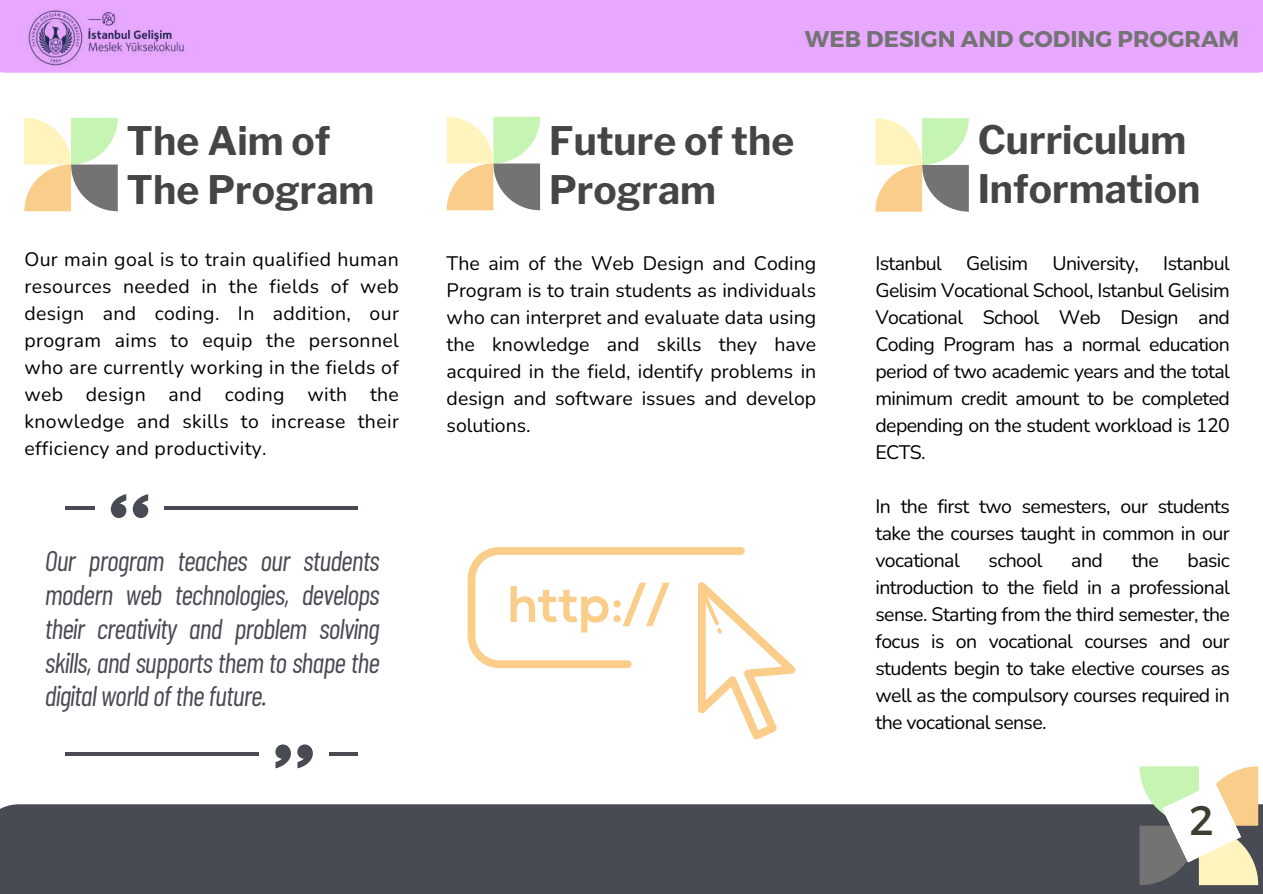
<style>
.page{position:relative;width:1263px;height:894px;background:#fff}
.page>*{position:absolute;margin:0;border:0;box-sizing:border-box;transform-origin:0 0}
.t1{font:41.25px "Montserrat";color:#3e3d2f}
.t2{font:700 39px/49.5px "Libre Franklin";color:#454545}
.t3{font:italic 28.5px/33.8px "Barlow Condensed";letter-spacing:-.025em;color:#484b53;text-align:justify}
.t4{font:700 22.8px "Montserrat";color:#737373}
.t5{font:19.5px/27px "Nunito";letter-spacing:-.03em;color:#000;text-align:justify}
</style>
<div class="page">
<div style="left:0;top:804px;width:1263px;height:89px;background:#484b53"></div>
<svg style="left:24px;top:118px;width:94px;height:93px"></svg>
<svg style="left:447px;top:117px;width:93px;height:93px"></svg>
<div style="left:0;top:0;width:1263px;height:73px;background:#e8a8ff"></div>
<svg style="left:133px;top:494px;width:15px;height:24px"></svg>
<svg style="left:111px;top:494px;width:15px;height:24px"></svg>
<hr style="left:65px;top:506px;width:30px;height:4px;background:#484b53">
<hr style="left:164px;top:506px;width:194px;height:4px;background:#484b53">
<svg style="left:275px;top:744px;width:16px;height:24px"></svg>
<svg style="left:297px;top:744px;width:16px;height:24px"></svg>
<hr style="left:329px;top:752px;width:29px;height:4px;background:#484b53">
<hr style="left:65px;top:752px;width:194px;height:4px;background:#484b53">
<svg style="left:875px;top:118px;width:94px;height:93px"></svg>
<svg style="left:1139px;top:766px;width:119px;height:118px"></svg>
<img style="left:20px;top:10px;width:171px;height:63px">
<svg style="left:468px;top:547px;width:328px;height:192px"></svg>
<p class="t4" style="left:805px;top:24px;width:436px">WEB DESIGN AND CODING PROGRAM</p>
<h2 class="t2" style="left:127px;top:116px;width:249px">The Aim of<br>The Program</h2>
<h2 class="t2" style="left:978px;top:115px;width:224px">Curriculum<br>Information</h2>
<h2 class="t2" style="left:549px;top:116px;width:247px">Future of the<br>Program</h2>
<p class="t5" style="left:24px;top:246px;width:376px">Our main goal is to train qualified human resources needed in the fields of web design and coding. In addition, our program aims to equip the personnel who are currently working in the fields of web design and coding with the knowledge and skills to increase their efficiency and productivity.</p>
<h3 class="t3" style="left:45px;top:543px;width:336px">Our program teaches our students modern web technologies, develops their creativity and problem solving skills, and supports them to shape the digital world of the future.</h3>
<p class="t5" style="left:447px;top:250px;width:371px">The aim of the Web Design and Coding Program is to train students as individuals who can interpret and evaluate data using the knowledge and skills they have acquired in the field, identify problems in design and software issues and develop solutions.</p>
<p class="t5" style="left:875px;top:250px;width:356px">Istanbul Gelisim University, Istanbul Gelisim Vocational School, Istanbul Gelisim Vocational School Web Design and Coding Program has a normal education period of two academic years and the total minimum credit amount to be completed depending on the student workload is 120<br>ECTS.</p>
<p class="t5" style="left:875px;top:493px;width:356px">In the first two semesters, our students take the courses taught in common in our vocational</p>
<p class="t5" style="left:875px;top:547px;width:356px;text-indent:312px">basic introduction to the field in a professional sense. Starting from the third semester, the focus is on vocational courses and our students begin to take elective courses as well as the compulsory courses required in the vocational sense.</p>
<p class="t5" style="left:988px;top:547px;width:55px">school</p>
<p class="t5" style="left:1071px;top:547px;width:33px">and</p>
<p class="t5" style="left:1132px;top:547px;width:29px">the</p>
<h1 class="t1" style="left:1189px;top:793px;width:26px">2</h1>
</div>
